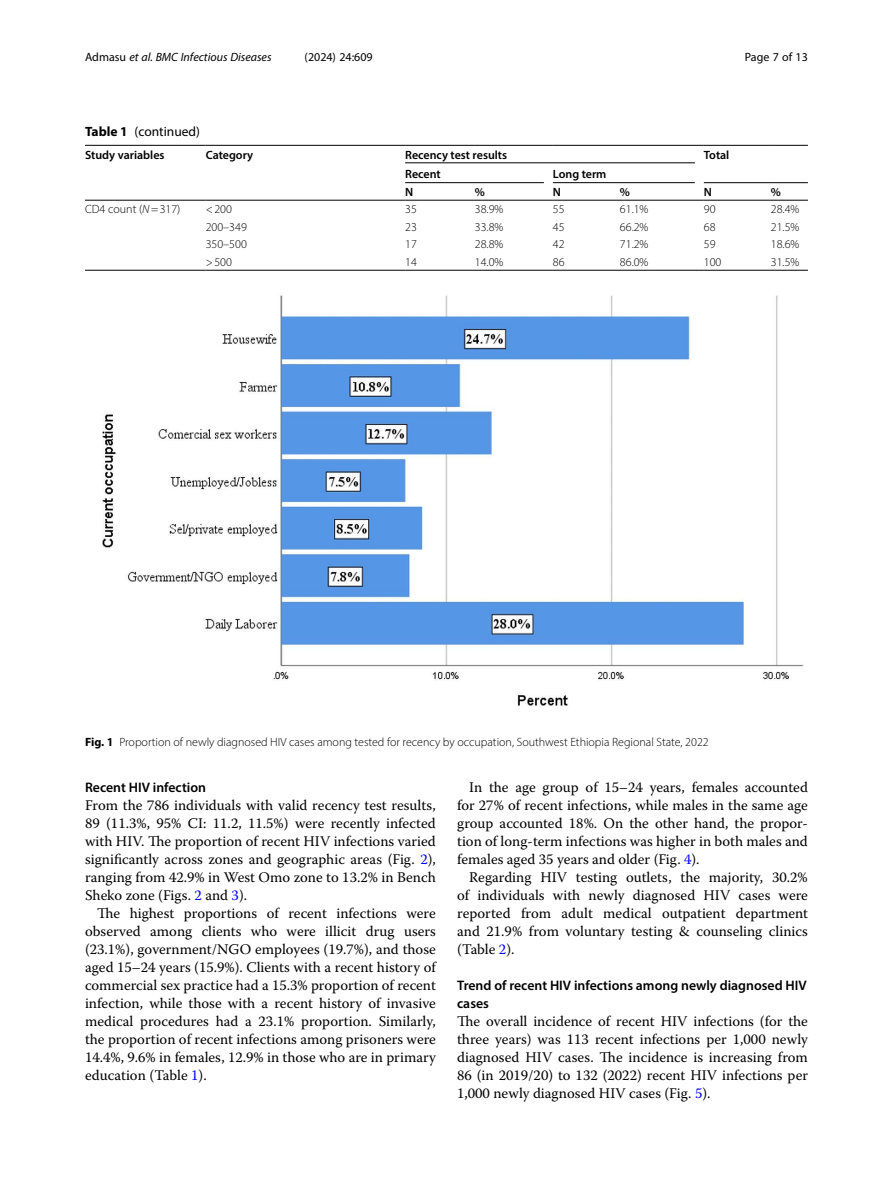
<style>
.page{position:relative;width:893px;height:1191px;background:#fff}
.page>*{position:absolute;margin:0;border:0;box-sizing:border-box;transform-origin:0 0}
.Body_Text_Indent{font:14.7px/18px "Warnock Pro";color:#000;text-align:justify}
.Body_Text{font:14.7px/18px "Warnock Pro";color:#000;text-align:justify}
.Head_2{font:600 13.8px/18px "Myriad Pro";color:#000}
.Table_Continued{font:13.5px "Myriad Pro";color:#000}
.Table_Body{font:300 12px "Myriad Pro";color:#000}
.Figure_Caption{font:300 12px "Myriad Pro";color:#000}
.Table_Head{font:600 12px "Myriad Pro";color:#000}
.t1{font:italic 12px "Myriad Pro";color:#000}
.Table_Head_Bridge_Ru{font:600 12px "Myriad Pro";color:#000}
.t2{font:12px "Myriad Pro";color:#000}
.s1{font-style:normal}
.s2{font-weight:700}
.s3{font-style:italic}
.s4{color:#00f}
</style>
<div class="page">
<img style="left:102px;top:295px;width:702px;height:411px">
<hr style="left:85px;top:200px;width:121px;height:1px;background:#000">
<hr style="left:206px;top:200px;width:199px;height:1px;background:#000">
<hr style="left:85px;top:270px;width:121px;height:1px;background:#000">
<hr style="left:206px;top:145px;width:199px;height:1px;background:#000">
<hr style="left:405px;top:200px;width:70px;height:1px;background:#000">
<hr style="left:475px;top:200px;width:78px;height:1px;background:#000">
<hr style="left:553px;top:200px;width:67px;height:1px;background:#000">
<hr style="left:620px;top:200px;width:84px;height:1px;background:#000">
<hr style="left:704px;top:200px;width:67px;height:1px;background:#000">
<hr style="left:771px;top:200px;width:37px;height:1px;background:#000">
<hr style="left:206px;top:270px;width:199px;height:1px;background:#000">
<hr style="left:405px;top:270px;width:70px;height:1px;background:#000">
<hr style="left:475px;top:270px;width:78px;height:1px;background:#000">
<hr style="left:553px;top:270px;width:67px;height:1px;background:#000">
<hr style="left:620px;top:270px;width:84px;height:1px;background:#000">
<hr style="left:704px;top:270px;width:67px;height:1px;background:#000">
<hr style="left:771px;top:270px;width:37px;height:1px;background:#000">
<hr style="left:85px;top:145px;width:121px;height:1px;background:#000">
<hr style="left:704px;top:145px;width:67px;height:1px;background:#000">
<hr style="left:771px;top:145px;width:37px;height:1px;background:#000">
<hr style="left:704px;top:182px;width:67px;height:1px;background:#000">
<hr style="left:771px;top:182px;width:37px;height:1px;background:#000">
<hr style="left:405px;top:145px;width:70px;height:1px;background:#000">
<hr style="left:475px;top:145px;width:78px;height:1px;background:#000">
<hr style="left:553px;top:145px;width:67px;height:1px;background:#000">
<hr style="left:620px;top:145px;width:84px;height:1px;background:#000">
<hr style="left:405px;top:163px;width:290px;height:1px;background:#000">
<hr style="left:405px;top:182px;width:139px;height:1px;background:#000">
<hr style="left:553px;top:182px;width:142px;height:1px;background:#000">
<p class="t1" style="left:85px;top:50px;width:188px"><span class="s1">Admasu</span> et al. BMC Infectious Diseases</p>
<p class="t2" style="left:305px;top:50px;width:70px">(2024) 24:609</p>
<p class="t2" style="left:745px;top:50px;width:65px">Page 7 of 13</p>
<p class="Table_Continued" style="left:85px;top:123px;width:116px"><span class="s2">Table 1</span> (continued)</p>
<p class="Table_Head" style="left:85px;top:147px;width:81px">Study variables</p>
<p class="Table_Head" style="left:206px;top:147px;width:49px">Category</p>
<p class="Table_Head_Bridge_Ru" style="left:405px;top:147px;width:103px">Recency test results</p>
<p class="Table_Head" style="left:704px;top:147px;width:27px">Total</p>
<p class="Table_Head_Bridge_Ru" style="left:405px;top:167px;width:37px">Recent</p>
<p class="Table_Head_Bridge_Ru" style="left:553px;top:167px;width:55px">Long term</p>
<p class="Table_Head" style="left:405px;top:184px;width:10px">N</p>
<p class="Table_Head" style="left:475px;top:184px;width:12px">%</p>
<p class="Table_Head" style="left:553px;top:184px;width:10px">N</p>
<p class="Table_Head" style="left:620px;top:184px;width:12px">%</p>
<p class="Table_Head" style="left:704px;top:184px;width:10px">N</p>
<p class="Table_Head" style="left:771px;top:184px;width:12px">%</p>
<p class="Table_Body" style="left:85px;top:202px;width:97px">CD4 count (<span class="s3">N</span>=317)</p>
<p class="Table_Body" style="left:206px;top:202px;width:28px">&lt;200</p>
<p class="Table_Body" style="left:405px;top:202px;width:13px">35</p>
<p class="Table_Body" style="left:475px;top:202px;width:30px">38.9%</p>
<p class="Table_Body" style="left:553px;top:202px;width:13px">55</p>
<p class="Table_Body" style="left:620px;top:202px;width:30px">61.1%</p>
<p class="Table_Body" style="left:704px;top:202px;width:13px">90</p>
<p class="Table_Body" style="left:771px;top:202px;width:30px">28.4%</p>
<p class="Table_Body" style="left:206px;top:220px;width:43px">200–349</p>
<p class="Table_Body" style="left:405px;top:220px;width:13px">23</p>
<p class="Table_Body" style="left:475px;top:220px;width:30px">33.8%</p>
<p class="Table_Body" style="left:553px;top:220px;width:13px">45</p>
<p class="Table_Body" style="left:620px;top:220px;width:30px">66.2%</p>
<p class="Table_Body" style="left:704px;top:220px;width:13px">68</p>
<p class="Table_Body" style="left:771px;top:220px;width:30px">21.5%</p>
<p class="Table_Body" style="left:206px;top:237px;width:43px">350–500</p>
<p class="Table_Body" style="left:405px;top:237px;width:13px">17</p>
<p class="Table_Body" style="left:475px;top:237px;width:30px">28.8%</p>
<p class="Table_Body" style="left:553px;top:237px;width:13px">42</p>
<p class="Table_Body" style="left:620px;top:237px;width:30px">71.2%</p>
<p class="Table_Body" style="left:704px;top:237px;width:13px">59</p>
<p class="Table_Body" style="left:771px;top:237px;width:30px">18.6%</p>
<p class="Table_Body" style="left:206px;top:255px;width:28px">&gt;500</p>
<p class="Table_Body" style="left:405px;top:255px;width:13px">14</p>
<p class="Table_Body" style="left:475px;top:255px;width:30px">14.0%</p>
<p class="Table_Body" style="left:553px;top:255px;width:13px">86</p>
<p class="Table_Body" style="left:620px;top:255px;width:30px">86.0%</p>
<p class="Table_Body" style="left:704px;top:255px;width:19px">100</p>
<p class="Table_Body" style="left:771px;top:255px;width:30px">31.5%</p>
<p class="Figure_Caption" style="left:85px;top:735px;width:625px"><span class="s2">Fig. 1</span> Proportion of newly diagnosed HIV cases among tested for recency by occupation, Southwest Ethiopia Regional State, 2022</p>
<p class="Head_2" style="left:85px;top:778px;width:123px">Recent HIV infection</p>
<p class="Body_Text" style="left:85px;top:796px;width:352px">From the 786 individuals with valid recency test results, 89 (11.3%, 95% CI: 11.2, 11.5%) were recently infected with HIV. The proportion of recent HIV infections varied significantly across zones and geographic areas (Fig. <span class="s4">2</span>), ranging from 42.9% in West Omo zone to 13.2% in Bench Sheko zone (Figs. <span class="s4">2</span> and <span class="s4">3</span>).</p>
<p class="Body_Text_Indent" style="left:85px;top:904px;width:352px;text-indent:12px">The highest proportions of recent infections were observed among clients who were illicit drug users (23.1%), government/NGO employees (19.7%), and those aged 15–24 years (15.9%). Clients with a recent history of commercial sex practice had a 15.3% proportion of recent infection, while those with a recent history of invasive medical procedures had a 23.1% proportion. Similarly, the proportion of recent infections among prisoners were 14.4%, 9.6% in females, 12.9% in those who are in primary education (Table <span class="s4">1</span>).</p>
<p class="Body_Text_Indent" style="left:457px;top:778px;width:352px;text-indent:12px">In the age group of 15–24 years, females accounted for 27% of recent infections, while males in the same age group accounted 18%. On the other hand, the propor&shy;tion of long-term infections was higher in both males and females aged 35 years and older (Fig. <span class="s4">4</span>).</p>
<p class="Body_Text_Indent" style="left:457px;top:868px;width:352px;text-indent:12px">Regarding HIV testing outlets, the majority, 30.2% of individuals with newly diagnosed HIV cases were reported from adult medical outpatient department and 21.9% from voluntary testing &amp; counseling clinics (Table <span class="s4">2</span>).</p>
<p class="Head_2" style="left:457px;top:976px;width:351px">Trend of recent HIV infections among newly diagnosed HIV cases</p>
<p class="Body_Text" style="left:457px;top:1012px;width:352px">The overall incidence of recent HIV infections (for the three years) was 113 recent infections per 1,000 newly diagnosed HIV cases. The incidence is increasing from 86 (in 2019/20) to 132 (2022) recent HIV infections per 1,000 newly diagnosed HIV cases (Fig. <span class="s4">5</span>).</p>
</div>
